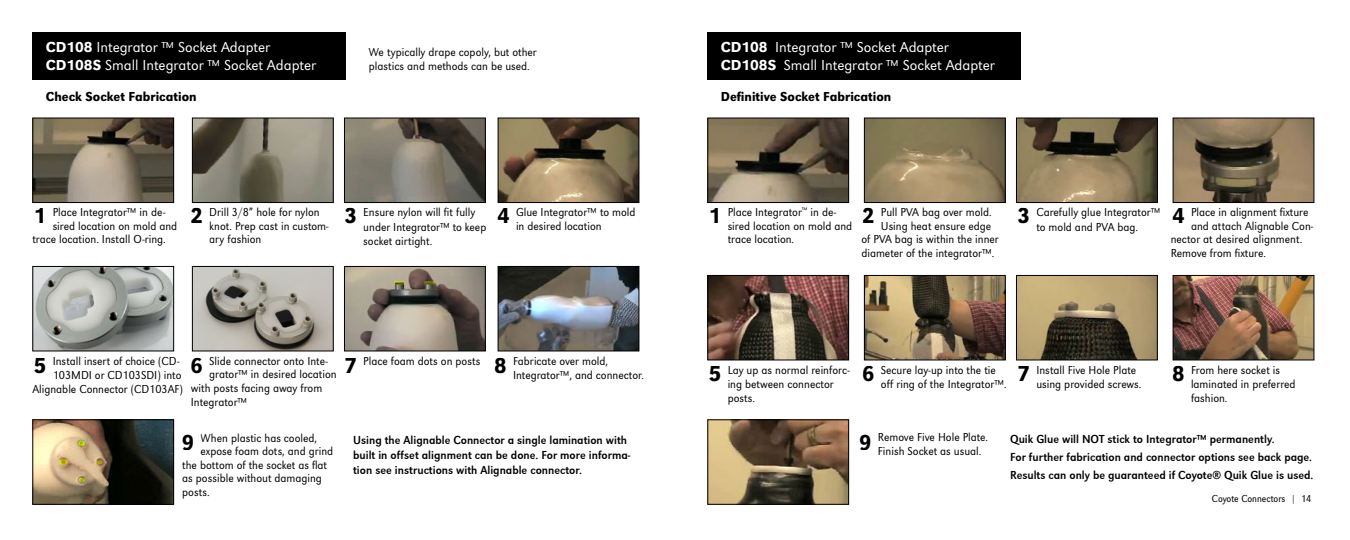
<style>
.page{position:relative;width:1350px;height:540px;background:#fff}
.page>*{position:absolute;margin:0;border:0;box-sizing:border-box;transform-origin:0 0}
.t1{font:500 22.5px "URW Grotesk Nar";color:#000}
.t2{font:300 15px/18px "URW Grotesk";color:#fff}
.t3{font:500 13.5px "URW Grotesk Nar";color:#000}
.t4{font:300 12px/14.4px "URW Grotesk Nar";color:#000}
.t5{font:12px/15px "URW Grotesk Nar";color:#000}
.t6{font:300 10.5px "URW Grotesk Ext Nar";color:#000}
.s1{font-weight:500}
</style>
<div class="page">
<div style="left:32px;top:32px;width:314px;height:48px;background:#000"></div>
<img style="left:34px;top:120px;width:138px;height:81px">
<div style="left:32px;top:118px;width:142px;height:85px;border:1px solid #000"></div>
<img style="left:34px;top:268px;width:138px;height:81px">
<div style="left:32px;top:266px;width:142px;height:85px;border:1px solid #000"></div>
<img style="left:346px;top:268px;width:138px;height:81px">
<div style="left:344px;top:266px;width:142px;height:85px;border:1px solid #000"></div>
<img style="left:34px;top:421px;width:138px;height:82px">
<div style="left:32px;top:419px;width:142px;height:86px;border:1px solid #000"></div>
<img style="left:194px;top:120px;width:138px;height:81px">
<div style="left:192px;top:118px;width:142px;height:85px;border:1px solid #000"></div>
<img style="left:500px;top:120px;width:137px;height:81px">
<div style="left:498px;top:118px;width:141px;height:85px;border:1px solid #000"></div>
<img style="left:346px;top:120px;width:138px;height:81px">
<div style="left:344px;top:118px;width:142px;height:85px;border:1px solid #000"></div>
<img style="left:194px;top:268px;width:138px;height:81px">
<div style="left:192px;top:266px;width:142px;height:85px;border:1px solid #000"></div>
<img style="left:500px;top:268px;width:137px;height:81px">
<div style="left:498px;top:266px;width:141px;height:85px;border:1px solid #000"></div>
<div style="left:707px;top:32px;width:314px;height:48px;background:#000"></div>
<img style="left:709px;top:120px;width:138px;height:81px">
<div style="left:707px;top:118px;width:142px;height:85px;border:1px solid #000"></div>
<img style="left:709px;top:277px;width:138px;height:81px">
<div style="left:707px;top:275px;width:142px;height:85px;border:1px solid #000"></div>
<img style="left:1018px;top:277px;width:138px;height:81px">
<div style="left:1016px;top:275px;width:142px;height:85px;border:1px solid #000"></div>
<img style="left:709px;top:421px;width:138px;height:82px">
<div style="left:707px;top:419px;width:142px;height:86px;border:1px solid #000"></div>
<img style="left:866px;top:120px;width:138px;height:81px">
<div style="left:864px;top:118px;width:142px;height:85px;border:1px solid #000"></div>
<img style="left:1175px;top:120px;width:137px;height:81px">
<div style="left:1173px;top:118px;width:141px;height:85px;border:1px solid #000"></div>
<img style="left:1018px;top:120px;width:138px;height:81px">
<div style="left:1016px;top:118px;width:142px;height:85px;border:1px solid #000"></div>
<img style="left:866px;top:277px;width:138px;height:81px">
<div style="left:864px;top:275px;width:142px;height:85px;border:1px solid #000"></div>
<img style="left:1175px;top:277px;width:137px;height:81px">
<div style="left:1173px;top:275px;width:141px;height:85px;border:1px solid #000"></div>
<p class="t2" style="left:46px;top:39px;width:272px"><span class="s1">CD108</span> Integrator ™ Socket Adapter<br><span class="s1">CD108S</span> Small Integrator ™ Socket Adapter</p>
<p class="t4" style="left:369px;top:45px;width:170px">We typically drape copoly, but other plastics and methods can be used.</p>
<p class="t2" style="left:721px;top:39px;width:276px"><span class="s1">CD108</span> Integrator ™ Socket Adapter<br><span class="s1">CD108S</span> Small Integrator ™ Socket Adapter</p>
<p class="t3" style="left:46px;top:88px;width:152px">Check Socket Fabrication</p>
<p class="t3" style="left:721px;top:88px;width:172px">Definitive Socket Fabrication</p>
<p class="t4" style="left:53px;top:205px;width:114px">Place Integrator™ in de-</p>
<p class="t4" style="left:53px;top:218px;width:126px">sired location on mold and</p>
<p class="t4" style="left:32px;top:232px;width:135px">trace location. Install O-ring.</p>
<h1 class="t1" style="left:34px;top:203px;width:14px">1</h1>
<p class="t4" style="left:209px;top:205px;width:121px;line-height:13.5px">Drill 3/8” hole for nylon knot. Prep cast in custom&shy;ary fashion</p>
<h1 class="t1" style="left:190px;top:203px;width:14px">2</h1>
<p class="t4" style="left:363px;top:205px;width:125px">Ensure nylon will fit fully under Integrator™ to keep socket airtight.</p>
<h1 class="t1" style="left:345px;top:203px;width:14px">3</h1>
<p class="t4" style="left:516px;top:205px;width:121px;line-height:13.5px">Glue Integrator™ to mold in desired location</p>
<h1 class="t1" style="left:497px;top:203px;width:14px">4</h1>
<h1 class="t1" style="left:709px;top:203px;width:14px">1</h1>
<p class="t4" style="left:728px;top:205px;width:126px;line-height:13.5px">Place Integrator<sup>™</sup> in de&shy;sired location on mold and trace location.</p>
<p class="t4" style="left:881px;top:205px;width:112px">Pull PVA bag over mold.</p>
<p class="t4" style="left:881px;top:218px;width:112px">Using heat ensure edge</p>
<p class="t4" style="left:861px;top:232px;width:139px">of PVA bag is within the inner</p>
<p class="t4" style="left:861px;top:245px;width:134px">diameter of the integrator™.</p>
<h1 class="t1" style="left:862px;top:203px;width:14px">2</h1>
<p class="t4" style="left:1036px;top:205px;width:126px">Carefully glue Integrator™ to mold and PVA bag.</p>
<h1 class="t1" style="left:1018px;top:203px;width:14px">3</h1>
<p class="t4" style="left:1191px;top:205px;width:119px">Place in alignment fixture</p>
<p class="t4" style="left:1191px;top:218px;width:124px">and attach Alignable Con-</p>
<p class="t4" style="left:1171px;top:232px;width:133px">nector at desired alignment.</p>
<p class="t4" style="left:1171px;top:245px;width:97px">Remove from fixture.</p>
<h1 class="t1" style="left:1172px;top:203px;width:14px">4</h1>
<p class="t4" style="left:32px;top:353px;width:152px;text-align:right">Install insert of choice (CD-<br>103MDI or CD103SDI) into<br>Alignable Connector (CD103AF)</p>
<h1 class="t1" style="left:34px;top:353px;width:14px">5</h1>
<p class="t4" style="left:209px;top:353px;width:120px">Slide connector onto Inte-</p>
<p class="t4" style="left:209px;top:367px;width:129px">grator™ in desired location</p>
<p class="t4" style="left:191px;top:380px;width:133px">with posts facing away from</p>
<p class="t4" style="left:191px;top:395px;width:58px">Integrator™</p>
<h1 class="t1" style="left:190px;top:353px;width:14px">6</h1>
<h1 class="t1" style="left:345px;top:353px;width:14px">7</h1>
<p class="t4" style="left:363px;top:353px;width:119px">Place foam dots on posts</p>
<h1 class="t1" style="left:494px;top:353px;width:14px">8</h1>
<p class="t4" style="left:513px;top:353px;width:133px">Fabricate over mold,<br>Integrator™, and connector.</p>
<p class="t4" style="left:201px;top:430px;width:118px">When plastic has cooled,</p>
<p class="t4" style="left:201px;top:444px;width:134px">expose foam dots, and grind</p>
<p class="t4" style="left:182px;top:457px;width:146px">the bottom of the socket as flat</p>
<p class="t4" style="left:182px;top:471px;width:141px">as possible without damaging</p>
<p class="t4" style="left:182px;top:484px;width:29px">posts.</p>
<h1 class="t1" style="left:182px;top:429px;width:14px">9</h1>
<p class="t5" style="left:353px;top:433px;width:279px">Using the Alignable Connector a single lamination with built in offset alignment can be done. For more informa&shy;tion see instructions with Alignable connector.</p>
<h1 class="t1" style="left:709px;top:361px;width:14px">5</h1>
<p class="t4" style="left:728px;top:362px;width:124px">Lay up as normal reinforc&shy;ing between connector posts.</p>
<p class="t4" style="left:1191px;top:362px;width:106px">From here socket is laminated in preferred fashion.</p>
<p class="t5" style="left:1010px;top:430px;width:305px;line-height:18px">Quik Glue will NOT stick to Integrator™ permanently.<br>For further fabrication and connector options see back page.<br>Results can only be guaranteed if Coyote® Quik Glue is used.</p>
<p class="t6" style="left:1212px;top:492px;width:101px">Coyote Connectors | 14</p>
<p class="t4" style="left:1036px;top:362px;width:107px">Install Five Hole Plate using provided screws.</p>
<p class="t4" style="left:881px;top:362px;width:127px">Secure lay-up into the tie off ring of the Integrator™.</p>
<h1 class="t1" style="left:862px;top:361px;width:14px">6</h1>
<h1 class="t1" style="left:1172px;top:361px;width:14px">8</h1>
<h1 class="t1" style="left:1018px;top:361px;width:14px">7</h1>
<p class="t4" style="left:878px;top:430px;width:112px">Remove Five Hole Plate.<br>Finish Socket as usual.</p>
<h1 class="t1" style="left:859px;top:429px;width:14px">9</h1>
</div>
